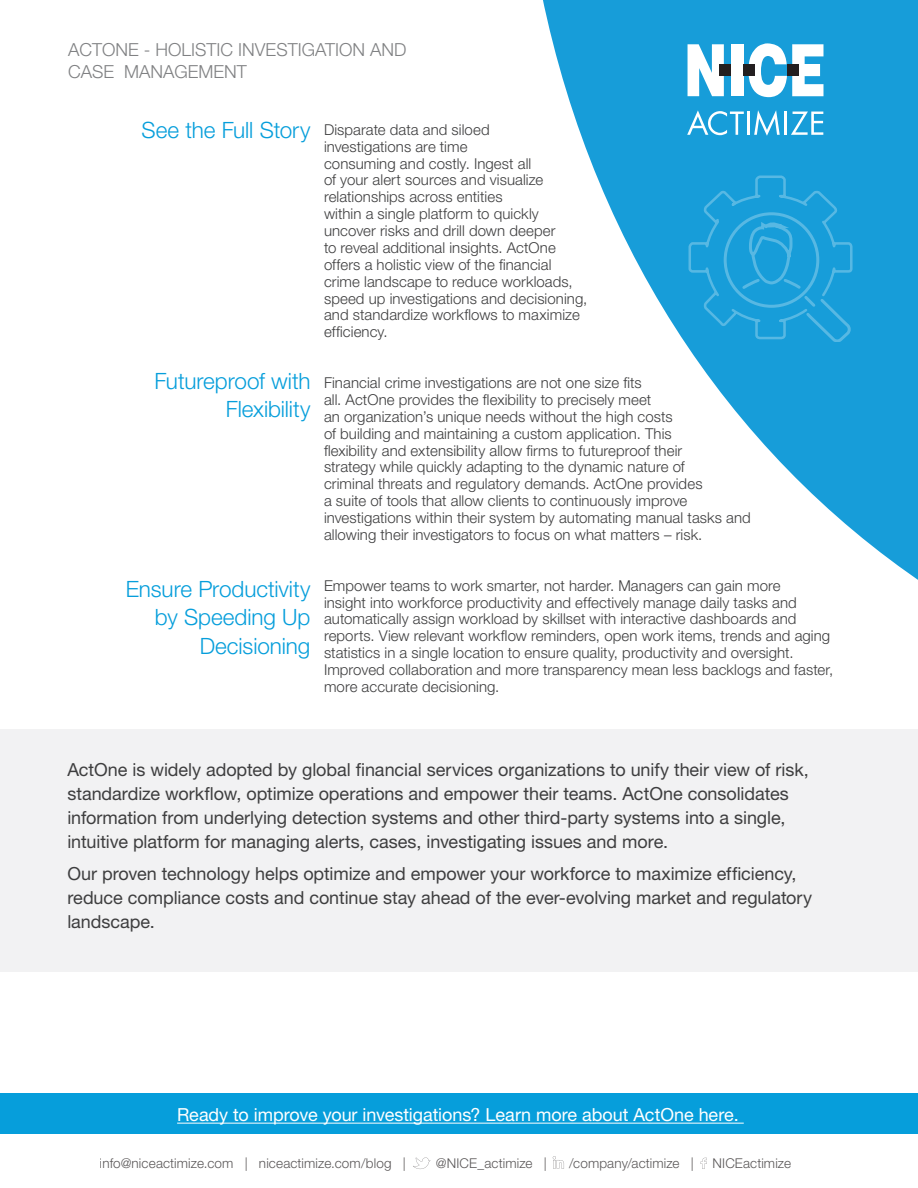
<style>
.page{position:relative;width:918px;height:1188px;background:#fff}
.page>*{position:absolute;margin:0;border:0;box-sizing:border-box;transform-origin:0 0}
.AboutText-9_13_light{font:300 22.5px/28.5px "Helvetica Neue LT Pro";letter-spacing:-.005em;color:#069edb;text-align:right}
.AboutText-9_13_light-2{font:18px/24px "Helvetica Neue LT Pro";letter-spacing:-.005em;color:#3e3e3f}
.AboutText-9_13_light-3{font:18px "Helvetica Neue LT Pro";letter-spacing:-.005em;color:#fff}
.t1{font:300 18px/22.5px "Helvetica Neue LT Pro";color:#808183}
.AboutText-9_13_light-4{font:300 15px/16.8px "Helvetica Neue LT Pro";letter-spacing:.005em;color:#3e3e3f}
.t2{font:300 13.5px "Helvetica Neue LT Pro";letter-spacing:.01em;color:#231f20}
</style>
<div class="page">
<div style="left:0;top:729px;width:918px;height:243px;background:#f2f2f3"></div>
<svg style="left:543px;top:0;width:375px;height:580px;fill:#179dd9"></svg>
<svg style="left:748px;top:43px;width:75px;height:54px"></svg>
<div style="left:731px;top:44px;width:13px;height:52px;background:#fff"></div>
<svg style="left:688px;top:44px;width:36px;height:52px"></svg>
<div style="left:787px;top:64px;width:11px;height:12px;background:#231f20"></div>
<div style="left:744px;top:64px;width:11px;height:12px;background:#231f20"></div>
<div style="left:720px;top:64px;width:11px;height:12px;background:#231f20"></div>
<svg style="left:687px;top:110px;width:57px;height:25px"></svg>
<hr style="left:747px;top:112px;width:3px;height:23px;background:#fff">
<svg style="left:754px;top:110px;width:26px;height:26px"></svg>
<hr style="left:784px;top:112px;width:3px;height:23px;background:#fff">
<svg style="left:791px;top:112px;width:32px;height:23px"></svg>
<svg style="left:413px;top:1157px;width:17px;height:12px"></svg>
<svg style="left:553px;top:1156px;width:11px;height:13px"></svg>
<svg style="left:701px;top:1158px;width:6px;height:11px"></svg>
<div style="left:0;top:1094px;width:918px;height:40px;background:#069edb"></div>
<hr style="left:177px;top:1123px;width:567px;height:1px;background:#fff">
<svg style="left:687px;top:174px;width:167px;height:168px;background:#1fa0da"></svg>
<p class="t1" style="left:68px;top:38px;width:340px">ACTONE - HOLISTIC INVESTIGATION AND<br>CASE MANAGEMENT</p>
<p class="AboutText-9_13_light" style="left:142px;top:115px;width:170px">See the Full Story</p>
<p class="AboutText-9_13_light" style="left:154px;top:366px;width:157px">Futureproof with<br>Flexibility</p>
<p class="AboutText-9_13_light" style="left:126px;top:574px;width:186px">Ensure Productivity by Speeding Up<br>Decisioning</p>
<p class="AboutText-9_13_light-4" style="left:324px;top:121px;width:265px">Disparate data and siloed<br>investigations are time<br>consuming and costly. Ingest all<br>of your alert sources and visualize relationships across entities<br>within a single platform to quickly uncover risks and drill down deeper<br>to reveal additional insights. ActOne offers a holistic view of the financial crime landscape to reduce workloads, speed up investigations and decisioning, and standardize workflows to maximize efficiency.</p>
<p class="AboutText-9_13_light-4" style="left:324px;top:374px;width:428px">Financial crime investigations are not one size fits<br>all. ActOne provides the flexibility to precisely meet<br>an organization’s unique needs without the high costs<br>of building and maintaining a custom application. This<br>flexibility and extensibility allow firms to futureproof their<br>strategy while quickly adapting to the dynamic nature of<br>criminal threats and regulatory demands. ActOne provides<br>a suite of tools that allow clients to continuously improve investigations within their system by automating manual tasks and allowing their investigators to focus on what matters – risk.</p>
<p class="AboutText-9_13_light-4" style="left:324px;top:577px;width:511px">Empower teams to work smarter, not harder. Managers can gain more<br>insight into workforce productivity and effectively manage daily tasks and automatically assign workload by skillset with interactive dashboards and reports. View relevant workflow reminders, open work items, trends and aging statistics in a single location to ensure quality, productivity and oversight.<br>Improved collaboration and more transparency mean less backlogs and faster, more accurate decisioning.</p>
<p class="AboutText-9_13_light-2" style="left:67px;top:757px;width:743px">ActOne is widely adopted by global financial services organizations to unify their view of risk, standardize workflow, optimize operations and empower their teams. ActOne consolidates information from underlying detection systems and other third-party systems into a single, intuitive platform for managing alerts, cases, investigating issues and more.</p>
<p class="AboutText-9_13_light-2" style="left:67px;top:861px;width:746px">Our proven technology helps optimize and empower your workforce to maximize efficiency, reduce compliance costs and continue stay ahead of the ever-evolving market and regulatory landscape.</p>
<p class="AboutText-9_13_light-3" style="left:177px;top:1104px;width:563px">Ready to improve your investigations? Learn more about ActOne here.</p>
<p class="t2" style="left:100px;top:1155px;width:308px">info@niceactimize.com | niceactimize.com/blog |</p>
<p class="t2" style="left:436px;top:1155px;width:112px">@NICE_actimize |</p>
<p class="t2" style="left:569px;top:1155px;width:126px">/company/actimize |</p>
<p class="t2" style="left:713px;top:1155px;width:80px">NICEactimize</p>
</div>
